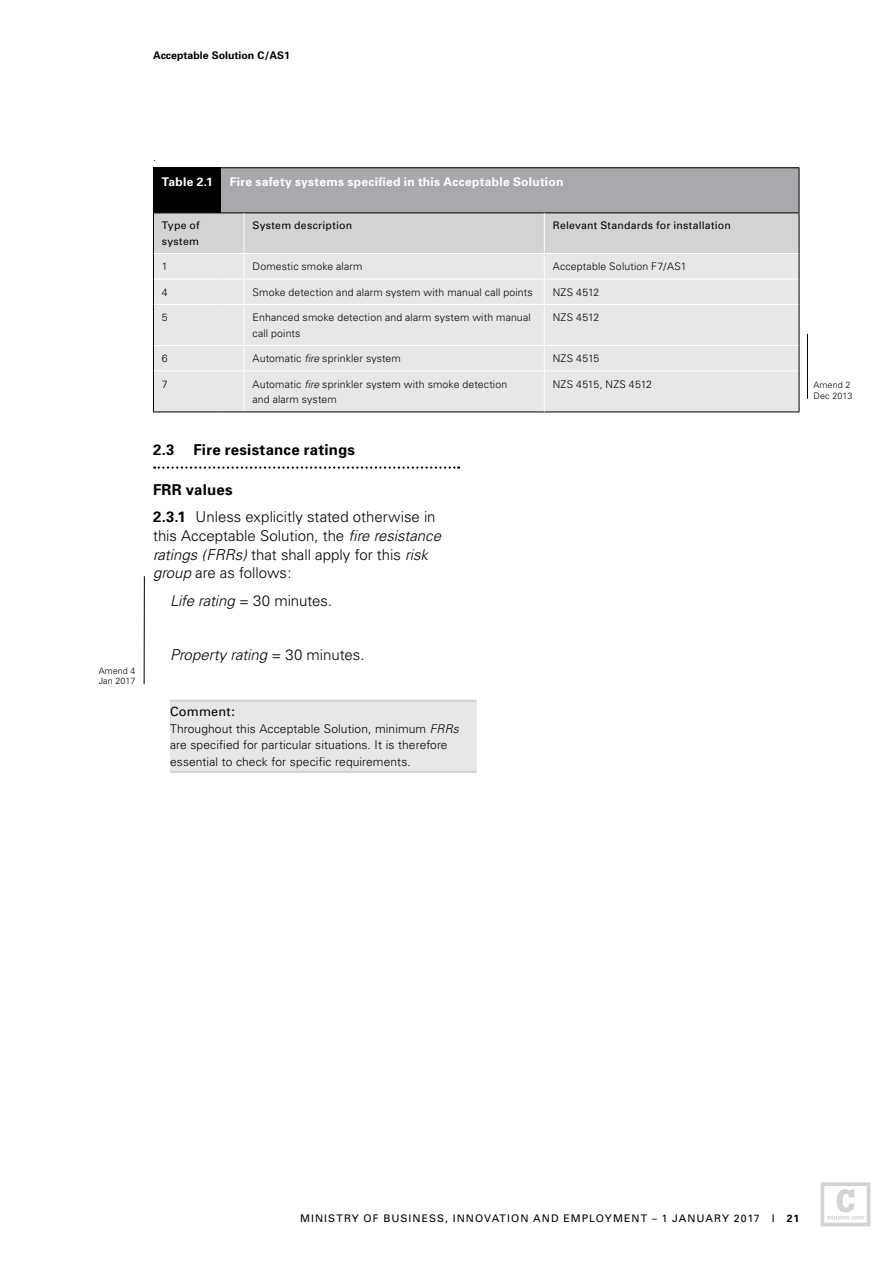
<style>
.page{position:relative;width:893px;height:1263px;background:#fff}
.page>*{position:absolute;margin:0;border:0;box-sizing:border-box;transform-origin:0 0}
.t1{font:300 15px/18.8px "Univers";color:#000}
.t2{font:italic 300 15px "Univers";color:#000}
.t3{font:700 15px "Univers";letter-spacing:.015em;color:#000}
.t4{font:12.75px "Univers";letter-spacing:.015em;color:#000}
.t5{font:300 12px/16.5px "Univers";letter-spacing:.01em;color:#000}
.t6{font:700 12px "Univers";letter-spacing:.025em;color:#fff}
.t7{font:300 10.5px/15.8px "Univers";letter-spacing:.015em;color:#000}
.t8{font:10.5px/15.8px "Univers";letter-spacing:.035em;color:#000}
.t9{font:10.5px "Univers";letter-spacing:.1em;color:#000}
.t10{font:700 10.5px "Univers";color:#000}
.t11{font:300 9px/10.5px "Univers";color:#000}
.s1{font-style:italic}
.s2{font-weight:700}
.s3{font-style:normal}
</style>
<div class="page">
<hr style="left:807px;top:334px;width:1px;height:65px;background:#000">
<svg style="left:154px;top:466px;width:305px;height:3px"></svg>
<div style="left:153px;top:168px;width:68px;height:45px;background:#000"></div>
<div style="left:221px;top:168px;width:578px;height:45px;background:#a7a9ac"></div>
<div style="left:154px;top:305px;width:645px;height:107px;background:#e6e7e8"></div>
<hr style="left:153px;top:304px;width:1px;height:41px;background:#000">
<svg style="left:153px;top:345px;width:1px;height:26px"></svg>
<hr style="left:153px;top:371px;width:1px;height:41px;background:#000">
<hr style="left:154px;top:345px;width:67px;height:1px;background:#fff">
<hr style="left:244px;top:345px;width:300px;height:1px;background:#fff">
<hr style="left:544px;top:345px;width:255px;height:1px;background:#fff">
<hr style="left:154px;top:370px;width:67px;height:1px;background:#fff">
<hr style="left:244px;top:370px;width:300px;height:1px;background:#fff">
<hr style="left:544px;top:370px;width:255px;height:1px;background:#fff">
<hr style="left:244px;top:305px;width:1px;height:40px;background:#fff">
<svg style="left:221px;top:345px;width:24px;height:26px"></svg>
<hr style="left:244px;top:371px;width:1px;height:41px;background:#fff">
<hr style="left:153px;top:167px;width:68px;height:1px;background:#000">
<svg style="left:221px;top:167px;width:23px;height:1px"></svg>
<hr style="left:244px;top:167px;width:300px;height:1px;background:#000">
<hr style="left:544px;top:167px;width:255px;height:1px;background:#000">
<hr style="left:799px;top:304px;width:1px;height:41px;background:#000">
<svg style="left:799px;top:345px;width:1px;height:26px"></svg>
<hr style="left:799px;top:371px;width:1px;height:41px;background:#000">
<hr style="left:153px;top:412px;width:68px;height:1px;background:#000">
<svg style="left:221px;top:412px;width:23px;height:1px"></svg>
<hr style="left:244px;top:412px;width:300px;height:1px;background:#000">
<hr style="left:544px;top:412px;width:255px;height:1px;background:#000">
<svg style="left:153px;top:212px;width:647px;height:93px;background:#d9dbdc"></svg>
<hr style="left:544px;top:305px;width:1px;height:40px;background:#fff">
<svg style="left:544px;top:346px;width:1px;height:24px"></svg>
<hr style="left:544px;top:371px;width:1px;height:41px;background:#fff">
<hr style="left:799px;top:168px;width:1px;height:44px;background:#000">
<hr style="left:244px;top:213px;width:1px;height:40px;background:#fff">
<hr style="left:544px;top:213px;width:1px;height:40px;background:#fff">
<div style="left:170px;top:701px;width:306px;height:71px;background:#e6e7e8"></div>
<hr style="left:170px;top:700px;width:306px;height:2px;background:#d1d3d4">
<hr style="left:170px;top:771px;width:306px;height:2px;background:#d1d3d4">
<hr style="left:144px;top:576px;width:1px;height:108px;background:#000">
<svg style="left:821px;top:1182px;width:49px;height:44px"></svg>
<p class="t10" style="left:153px;top:49px;width:138px">Acceptable Solution C/AS1</p>
<p class="t11" style="left:99px;top:665px;width:38px">Amend 4<br>Jan 2017</p>
<p class="t7" style="left:153px;top:150px;width:4px">.</p>
<p class="t6" style="left:162px;top:174px;width:53px">Table 2.1</p>
<p class="t6" style="left:230px;top:174px;width:335px">Fire safety systems specified in this Acceptable Solution</p>
<p class="t8" style="left:162px;top:218px;width:39px">Type of system</p>
<p class="t8" style="left:253px;top:218px;width:101px">System description</p>
<p class="t8" style="left:553px;top:218px;width:180px">Relevant Standards for installation</p>
<p class="t7" style="left:162px;top:259px;width:7px">1</p>
<p class="t7" style="left:253px;top:259px;width:111px">Domestic smoke alarm</p>
<p class="t7" style="left:553px;top:259px;width:135px">Acceptable Solution F7/AS1</p>
<p class="t7" style="left:162px;top:284px;width:7px">4</p>
<p class="t7" style="left:253px;top:284px;width:282px">Smoke detection and alarm system with manual call points</p>
<p class="t7" style="left:553px;top:284px;width:48px">NZS 4512</p>
<p class="t7" style="left:162px;top:310px;width:7px">5</p>
<p class="t7" style="left:253px;top:310px;width:280px">Enhanced smoke detection and alarm system with manual call points</p>
<p class="t7" style="left:553px;top:310px;width:48px">NZS 4512</p>
<p class="t7" style="left:162px;top:351px;width:7px">6</p>
<p class="t7" style="left:253px;top:351px;width:150px">Automatic <span class="s1">fire</span> sprinkler system</p>
<p class="t7" style="left:553px;top:351px;width:48px">NZS 4515</p>
<p class="t7" style="left:162px;top:376px;width:7px">7</p>
<p class="t7" style="left:253px;top:376px;width:256px">Automatic <span class="s1">fire</span> sprinkler system with smoke detection and alarm system</p>
<p class="t7" style="left:553px;top:376px;width:101px">NZS 4515, NZS 4512</p>
<h1 class="t3" style="left:153px;top:440px;width:23px">2.3</h1>
<h1 class="t3" style="left:193px;top:440px;width:163px">Fire resistance ratings</h1>
<h1 class="t1" style="left:153px;top:476px;width:284px;line-height:27.3px"><span class="s2">FRR values<br>2.3.1</span> Unless explicitly stated otherwise in</h1>
<h1 class="t1" style="left:153px;top:526px;width:290px">this Acceptable Solution, the <span class="s1">fire resistance ratings (FRRs)</span> that shall apply for this <span class="s1">risk group</span> are as follows:</h1>
<h1 class="t1" style="left:170px;top:591px;width:164px"><span class="s1">Life rating</span> = 30 minutes.</h1>
<h1 class="t2" style="left:170px;top:646px;width:196px">Property rating <span class="s3">= 30 minutes.</span></h1>
<p class="t4" style="left:170px;top:704px;width:66px">Comment:</p>
<p class="t5" style="left:170px;top:720px;width:290px">Throughout this Acceptable Solution, minimum <span class="s1">FRRs </span>are specified for particular situations. It is therefore essential to check for specific requirements.</p>
<p class="t11" style="left:814px;top:380px;width:40px">Amend 2<br>Dec 2013</p>
<p class="t9" style="left:300px;top:1212px;width:501px">MINISTRY OF BUSINESS, INNOVATION AND EMPLOYMENT – 1 JANUARY 2017 I <span class="s2">21</span></p>
</div>
